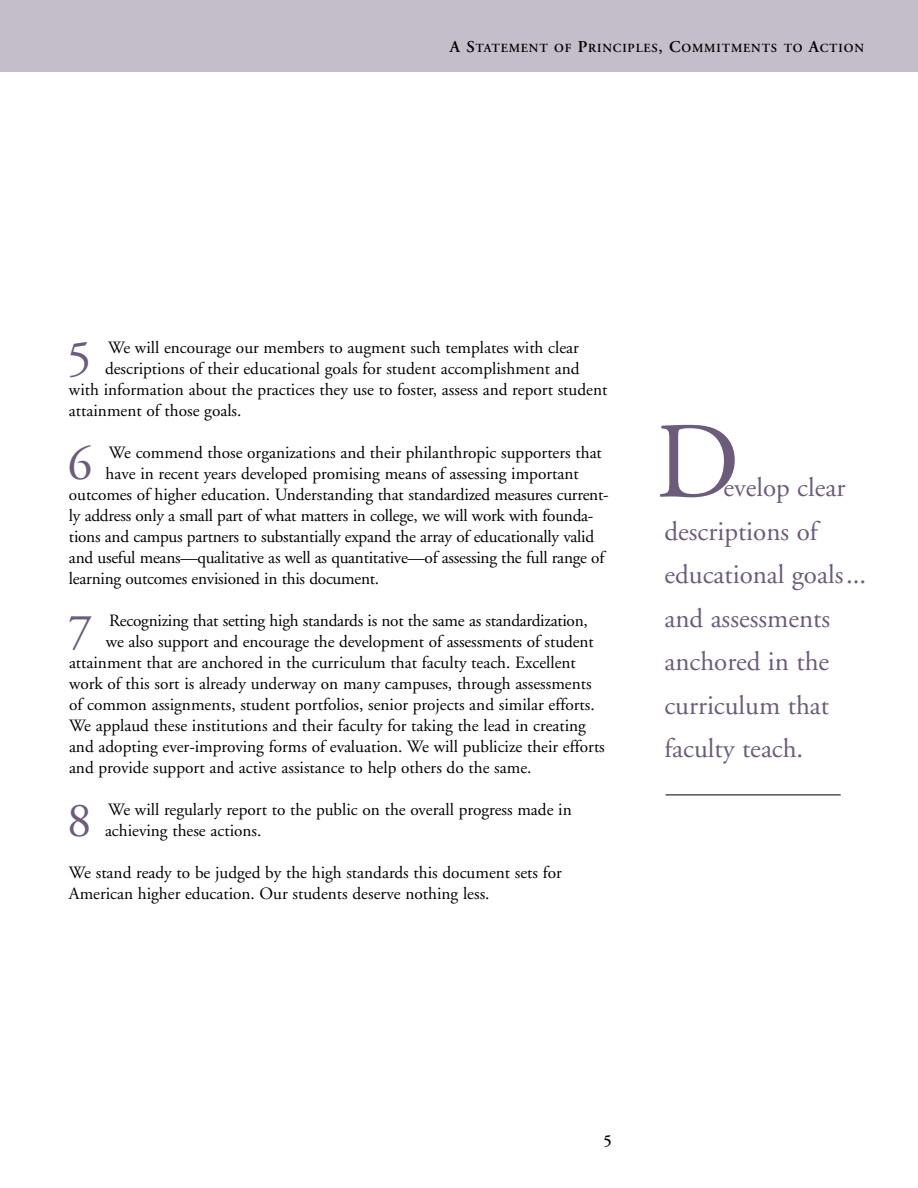
<style>
.page{position:relative;width:918px;height:1188px;background:#fff}
.page>*{position:absolute;margin:0;border:0;box-sizing:border-box;transform-origin:0 0}
.t1{font:108px "Adobe Garamond";color:#6c5c7c}
.t2{font:48.9px "Adobe Garamond";color:#6c5c7c}
.t3{font:27px/43.5px "Adobe Garamond";color:#6c5c7c}
.t4{font:17.25px/21px "Adobe Garamond";color:#000}
.t5{font:600 16.5px "Adobe Garamond";color:#000}
.t6{font:600 12.3px "Adobe Garamond";letter-spacing:.07em;color:#000}
.s1{font-size:16.5px}
</style>
<div class="page">
<div style="left:0;top:0;width:918px;height:72px;background:#c4bdca"></div>
<hr style="left:666px;top:795px;width:175px;height:1px;background:#000">
<p class="t6" style="left:450px;top:44px;width:416px"><span class="s1">A S</span>TATEMENT OF <span class="s1">P</span>RINCIPLES<span class="s1">, C</span>OMMITMENTS TO <span class="s1">A</span>CTION</p>
<h2 class="t2" style="left:67px;top:339px;width:26px">5</h2>
<p class="t4" style="left:108px;top:339px;width:472px">We will encourage our members to augment such templates with clear</p>
<p class="t4" style="left:105px;top:360px;width:476px">descriptions of their educational goals for student accomplishment and</p>
<p class="t4" style="left:69px;top:381px;width:540px">with information about the practices they use to foster, assess and report student</p>
<p class="t4" style="left:69px;top:402px;width:174px">attainment of those goals.</p>
<h2 class="t2" style="left:68px;top:444px;width:26px">6</h2>
<p class="t4" style="left:109px;top:444px;width:495px">We commend those organizations and their philanthropic supporters that</p>
<p class="t4" style="left:106px;top:465px;width:475px">have in recent years developed promising means of assessing important</p>
<p class="t4" style="left:69px;top:486px;width:541px">outcomes of higher education. Understanding that standardized measures current-</p>
<p class="t4" style="left:69px;top:507px;width:526px">ly address only a small part of what matters in college, we will work with founda-</p>
<p class="t4" style="left:69px;top:528px;width:527px">tions and campus partners to substantially expand the array of educationally valid</p>
<p class="t4" style="left:69px;top:549px;width:537px">and useful means—qualitative as well as quantitative—of assessing the full range of</p>
<p class="t4" style="left:69px;top:570px;width:312px">learning outcomes envisioned in this document.</p>
<h2 class="t2" style="left:68px;top:612px;width:26px">7</h2>
<p class="t4" style="left:109px;top:612px;width:480px">Recognizing that setting high standards is not the same as standardization,</p>
<p class="t4" style="left:106px;top:633px;width:489px">we also support and encourage the development of assessments of student</p>
<p class="t4" style="left:69px;top:654px;width:508px">attainment that are anchored in the curriculum that faculty teach. Excellent</p>
<p class="t4" style="left:69px;top:675px;width:524px">work of this sort is already underway on many campuses, through assessments</p>
<p class="t4" style="left:69px;top:696px;width:527px">of common assignments, student portfolios, senior projects and similar efforts.</p>
<p class="t4" style="left:69px;top:717px;width:518px">We applaud these institutions and their faculty for taking the lead in creating</p>
<p class="t4" style="left:69px;top:738px;width:537px">and adopting ever-improving forms of evaluation. We will publicize their efforts</p>
<p class="t4" style="left:69px;top:759px;width:464px">and provide support and active assistance to help others do the same.</p>
<h2 class="t2" style="left:67px;top:801px;width:26px">8</h2>
<p class="t4" style="left:105px;top:801px;width:468px">We will regularly report to the public on the overall progress made in achieving these actions.</p>
<p class="t4" style="left:69px;top:864px;width:495px">We stand ready to be judged by the high standards this document sets for<br>American higher education. Our students deserve nothing less.</p>
<h1 class="t1" style="left:656px;top:419px;width:86px">D</h1>
<h3 class="t3" style="left:664px;top:469px;width:203px;text-indent:59px">evelop clear descriptions of educational goals... and assessments anchored in the curriculum that faculty teach.</h3>
<p class="t5" style="left:604px;top:1134px;width:10px">5</p>
</div>
